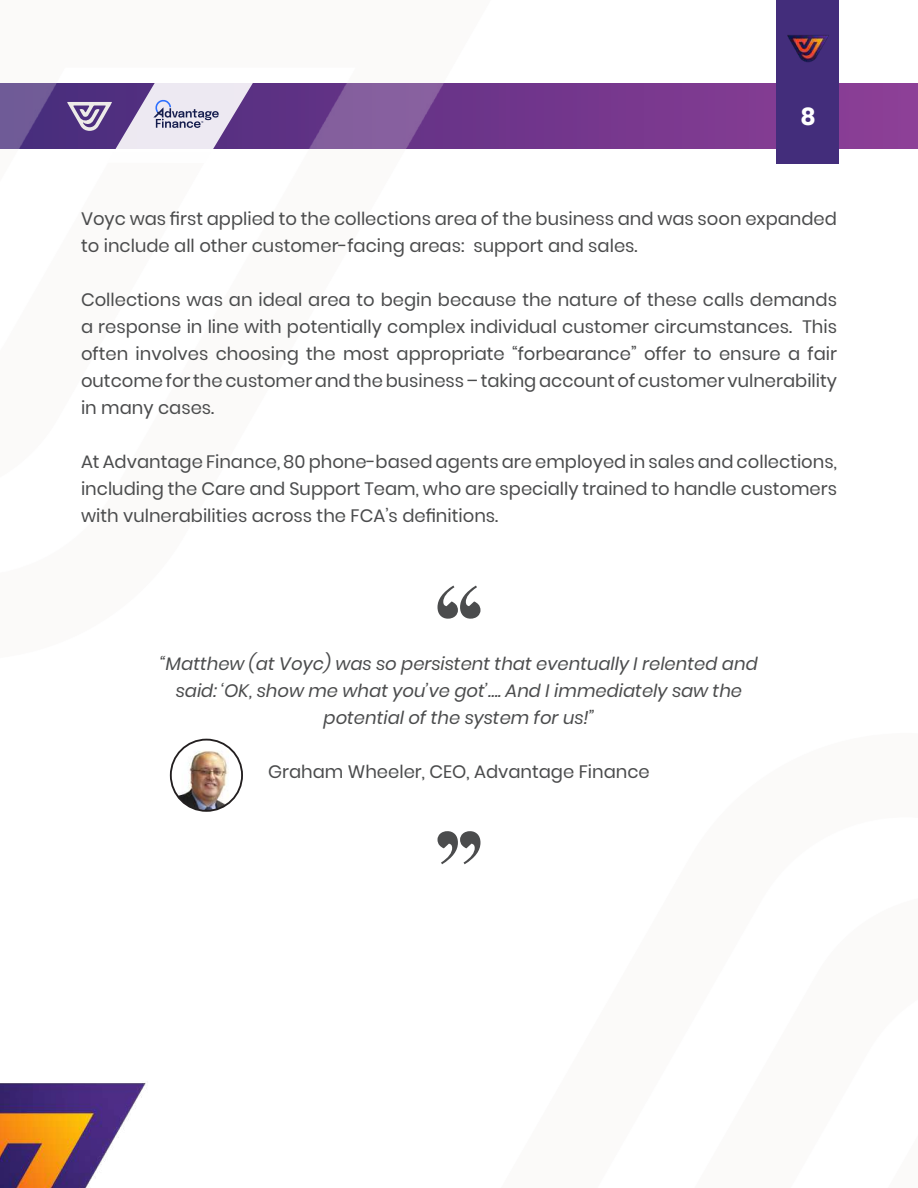
<style>
.page{position:relative;width:918px;height:1188px;background:#fff}
.page>*{position:absolute;margin:0;border:0;box-sizing:border-box;transform-origin:0 0}
.t1{font:120px "Abril Fatface";color:#4b4c4d}
.t2{font:700 23.7px "Poppins";color:#fff}
.t3{font:18px/27px "Poppins";color:#4b4c4d;text-align:justify}
.t4{font:italic 18px/27px "Poppins";color:#4b4c4d;text-align:center}
</style>
<div class="page">
<div style="left:0;top:84px;width:918px;height:65px;background:#8d4097"></div>
<img style="left:0;top:0;width:887px;height:164px">
<img style="left:773px;top:22px;width:71px;height:54px">
<svg style="left:67px;top:70px;width:194px;height:93px"></svg>
<img style="left:0;top:1083px;width:146px;height:105px">
<img style="left:171px;top:740px;width:71px;height:71px;border-radius:36px">
<div style="left:170px;top:739px;width:73px;height:73px;border:2px solid #231f20;border-radius:50%"></div>
<h2 class="t2" style="left:801px;top:103px;width:17px">8</h2>
<p class="t3" style="left:81px;top:205px;width:758px">Voyc was first applied to the collections area of the business and was soon expanded to include all other customer-facing areas: support and sales.</p>
<p class="t3" style="left:81px;top:286px;width:758px">Collections was an ideal area to begin because the nature of these calls demands a response in line with potentially complex individual customer circumstances. This often involves choosing the most appropriate “forbearance” offer to ensure a fair outcome for the customer and the business – taking account of customer vulnerability in many cases.</p>
<p class="t3" style="left:81px;top:448px;width:758px">At Advantage Finance, 80 phone-based agents are employed in sales and collections, including the Care and Support Team, who are specially trained to handle customers with vulnerabilities across the FCA’s definitions.</p>
<h1 class="t1" style="left:432px;top:549px;width:55px">“</h1>
<p class="t4" style="left:160px;top:651px;width:599px">“Matthew (at Voyc) was so persistent that eventually I relented and said: ‘OK, show me what you’ve got’…. And I immediately saw the potential of the system for us!”</p>
<p class="t3" style="left:268px;top:759px;width:383px">Graham Wheeler, CEO, Advantage Finance</p>
<h1 class="t1" style="left:486px;top:901px;width:55px;rotate:-180deg">“</h1>
</div>
